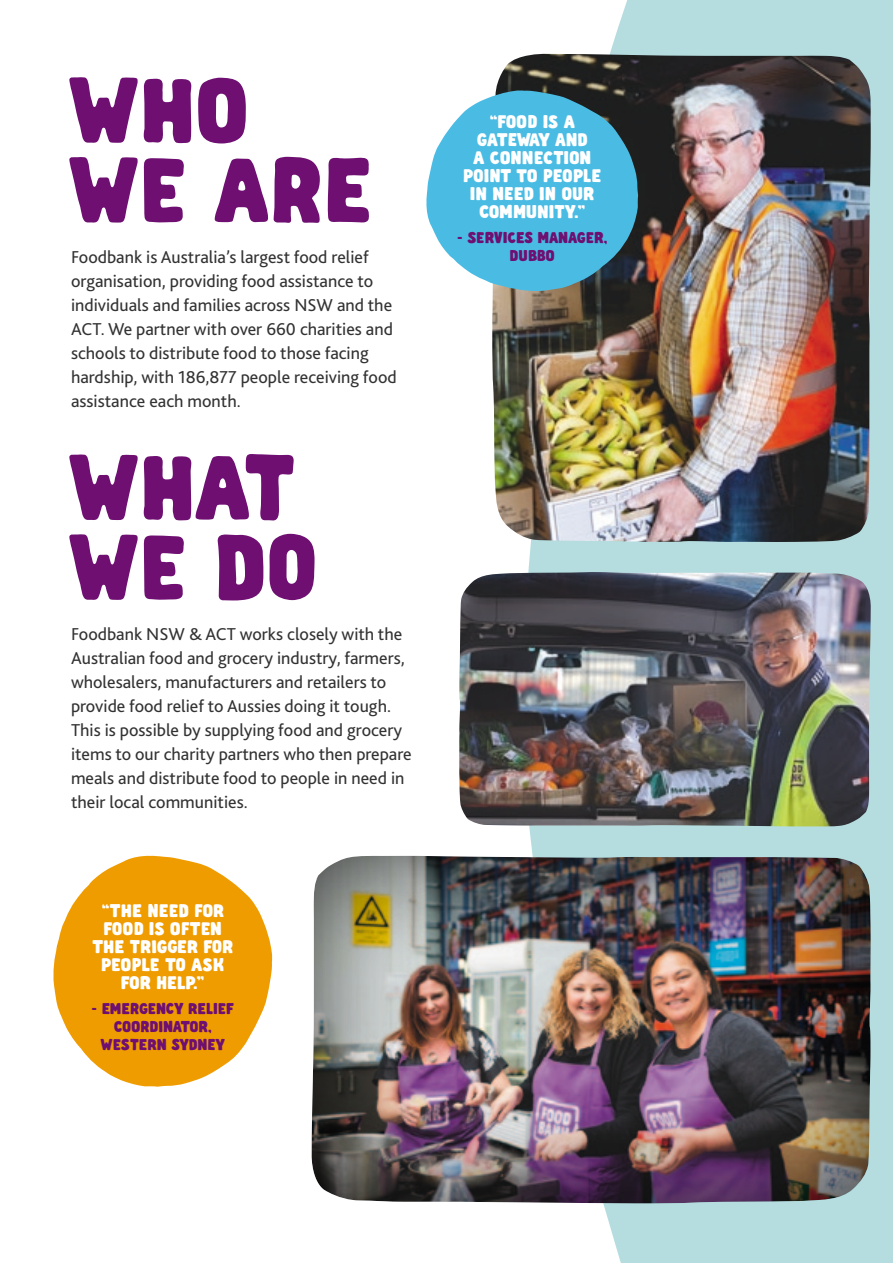
<style>
.page{position:relative;width:893px;height:1263px;background:#fff}
.page>*{position:absolute;margin:0;border:0;box-sizing:border-box;transform-origin:0 0}
.t1{font:87px/79.8px "Abraham";letter-spacing:-.01em;color:#6e0f71}
.t2{font:18px/24px "Bliss 2";color:#323232}
.t3{font:17.4px/18px "Abraham";color:#fff;text-align:center}
.t4{font:15px/18px "Abraham";letter-spacing:-.01em;color:#6e0f71;text-align:center}
</style>
<div class="page">
<svg style="left:528px;top:0;width:365px;height:1263px;background:#bde0e2"></svg>
<svg style="left:53px;top:856px;width:219px;height:231px;fill:#ef9c00"></svg>
<img style="left:492px;top:54px;width:379px;height:488px">
<img style="left:459px;top:572px;width:412px;height:255px">
<div style="left:310px;top:854px;width:561px;height:351px;background:#000;opacity:.75"></div>
<svg style="left:426px;top:90px;width:212px;height:201px;background:#59b2d2"></svg>
<p class="t1" style="left:68px;top:70px;width:306px">WHO<br>WE ARE</p>
<p class="t2" style="left:71px;top:244px;width:327px">Foodbank is Australia’s largest food relief organisation, providing food assistance to individuals and families across NSW and the ACT. We partner with over 660 charities and schools to distribute food to those facing hardship, with 186,877 people receiving food assistance each month.</p>
<p class="t1" style="left:68px;top:448px;width:251px">WHAT<br>WE DO</p>
<p class="t2" style="left:71px;top:622px;width:342px">Foodbank NSW &amp; ACT works closely with the Australian food and grocery industry, farmers, wholesalers, manufacturers and retailers to provide food relief to Aussies doing it tough.<br>This is possible by supplying food and grocery items to our charity partners who then prepare meals and distribute food to people in need in their local communities.</p>
<p class="t3" style="left:92px;top:902px;width:142px">“THE NEED FOR<br>FOOD IS OFTEN<br>THE TRIGGER FOR<br>PEOPLE TO ASK<br>FOR HELP.”</p>
<p class="t4" style="left:92px;top:1000px;width:144px">- EMERGENCY RELIEF<br>COORDINATOR,<br>WESTERN SYDNEY</p>
<p class="t3" style="left:463px;top:113px;width:140px">“FOOD IS A<br>GATEWAY AND<br>A CONNECTION<br>POINT TO PEOPLE<br>IN NEED IN OUR<br>COMMUNITY.”</p>
<p class="t4" style="left:457px;top:228px;width:152px">- SERVICES MANAGER,<br>DUBBO</p>
</div>
